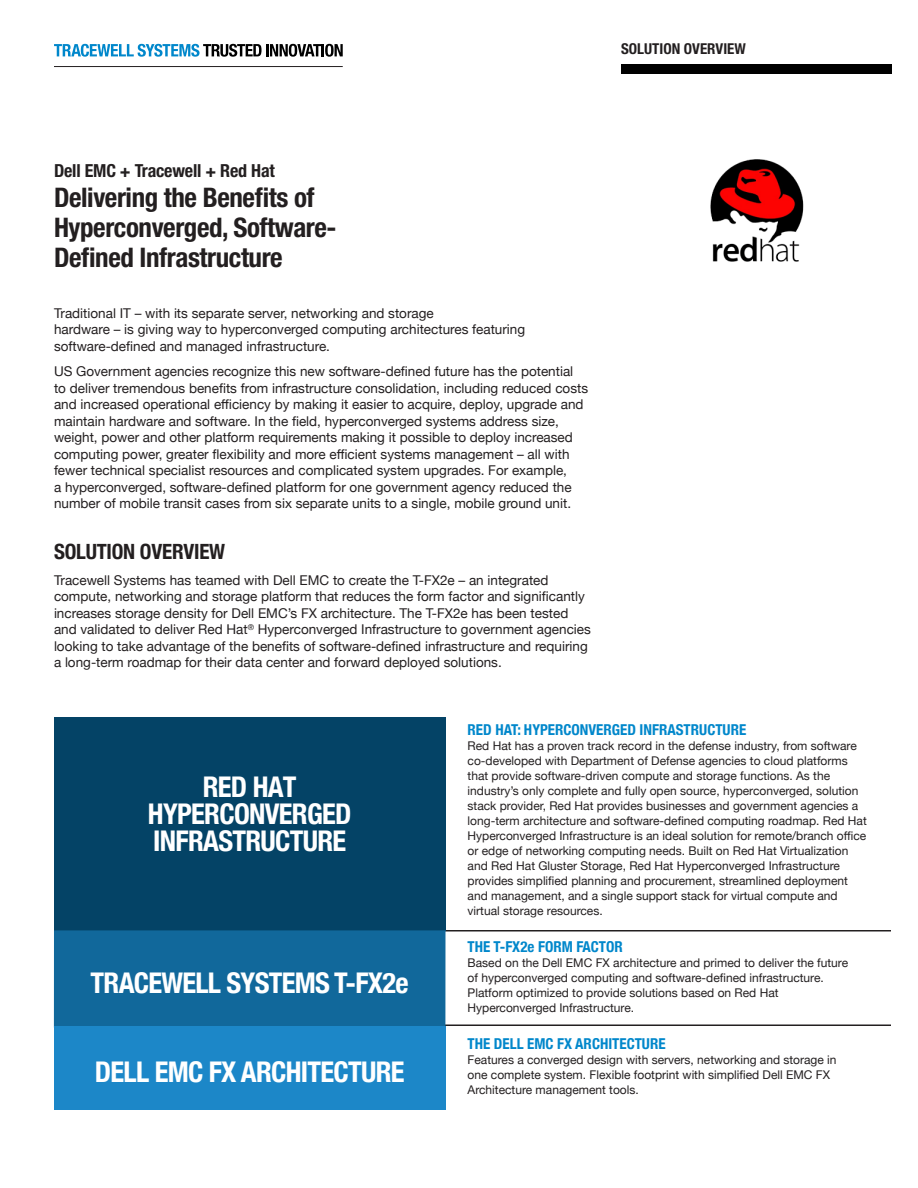
<style>
.page{position:relative;width:918px;height:1188px;background:#fff}
.page>*{position:absolute;margin:0;border:0;box-sizing:border-box;transform-origin:0 0}
.t1{font:700 condensed 28.5px/27px "Helvetica Neue";letter-spacing:-.025em;color:#fff}
.t2{font:700 condensed 27px/30px "Helvetica Neue LT Std";letter-spacing:-.015em;color:#231f20}
.t3{font:700 condensed 21px "Helvetica Neue";letter-spacing:-.01em;color:#231f20}
.t4{font:700 condensed 18px "Helvetica Neue LT Std";letter-spacing:-.01em;color:#231f20}
.t5{font:700 condensed 15px "Helvetica Neue";color:#0087cb}
.t6{font:700 condensed 15px "Helvetica Neue LT Std";color:#231f20}
.t7{font:13.5px/16.5px "Helvetica Neue";color:#231f20}
.t8{font:12px/15px "Helvetica Neue";color:#231f20}
</style>
<div class="page">
<hr style="left:440px;top:930px;width:451px;height:2px;background:#231f20">
<hr style="left:440px;top:1024px;width:451px;height:2px;background:#231f20">
<div style="left:621px;top:64px;width:271px;height:10px;background:#000"></div>
<img style="left:710px;top:159px;width:94px;height:103px">
<div style="left:54px;top:717px;width:392px;height:214px;background:#044366"></div>
<div style="left:54px;top:930px;width:392px;height:98px;background:#11689b"></div>
<div style="left:54px;top:1026px;width:392px;height:84px;background:#1c87c8"></div>
<svg style="left:54px;top:44px;width:289px;height:13px"></svg>
<hr style="left:54px;top:66px;width:289px;height:1px;background:#231f20">
<p class="t6" style="left:621px;top:40px;width:126px">SOLUTION OVERVIEW</p>
<p class="t4" style="left:54px;top:159px;width:222px">Dell EMC + Tracewell + Red Hat</p>
<p class="t2" style="left:54px;top:182px;width:284px">Delivering the Benefits of<br>Hyperconverged, Software-<br>Defined Infrastructure</p>
<p class="t7" style="left:54px;top:306px;width:473px">Traditional IT – with its separate server, networking and storage<br>hardware – is giving way to hyperconverged computing architectures featuring software-defined and managed infrastructure.</p>
<p class="t7" style="left:54px;top:364px;width:536px">US Government agencies recognize this new software-defined future has the potential to deliver tremendous benefits from infrastructure consolidation, including reduced costs and increased operational efficiency by making it easier to acquire, deploy, upgrade and maintain hardware and software. In the field, hyperconverged systems address size, weight, power and other platform requirements making it possible to deploy increased computing power, greater flexibility and more efficient systems management – all with fewer technical specialist resources and complicated system upgrades. For example,<br>a hyperconverged, software-defined platform for one government agency reduced the number of mobile transit cases from six separate units to a single, mobile ground unit.</p>
<p class="t3" style="left:54px;top:534px;width:173px">SOLUTION OVERVIEW</p>
<p class="t7" style="left:54px;top:573px;width:538px">Tracewell Systems has teamed with Dell EMC to create the T-FX2e – an integrated compute, networking and storage platform that reduces the form factor and significantly increases storage density for Dell EMC’s FX architecture. The T-FX2e has been tested and validated to deliver Red Hat<sup>®</sup> Hyperconverged Infrastructure to government agencies looking to take advantage of the benefits of software-defined infrastructure and requiring a long-term roadmap for their data center and forward deployed solutions.</p>
<p class="t1" style="left:203px;top:772px;width:95px">RED HAT</p>
<p class="t1" style="left:148px;top:799px;width:205px">HYPERCONVERGED<br>INFRASTRUCTURE</p>
<p class="t1" style="left:91px;top:967px;width:320px">TRACEWELL SYSTEMS T-FX2e</p>
<p class="t1" style="left:95px;top:1056px;width:311px">DELL EMC FX ARCHITECTURE</p>
<p class="t5" style="left:468px;top:717px;width:280px">RED HAT: HYPERCONVERGED INFRASTRUCTURE</p>
<p class="t8" style="left:468px;top:739px;width:401px">Red Hat has a proven track record in the defense industry, from software co-developed with Department of Defense agencies to cloud platforms that provide software-driven compute and storage functions. As the industry’s only complete and fully open source, hyperconverged, solution stack provider, Red Hat provides businesses and government agencies a long-term architecture and software-defined computing roadmap. Red Hat Hyperconverged Infrastructure is an ideal solution for remote/branch office or edge of networking computing needs. Built on Red Hat Virtualization and Red Hat Gluster Storage, Red Hat Hyperconverged Infrastructure provides simplified planning and procurement, streamlined deployment and management, and a single support stack for virtual compute and virtual storage resources.</p>
<p class="t5" style="left:468px;top:934px;width:157px">THE T-FX2e FORM FACTOR</p>
<p class="t8" style="left:468px;top:956px;width:382px">Based on the Dell EMC FX architecture and primed to deliver the future of hyperconverged computing and software-defined infrastructure.<br>Platform optimized to provide solutions based on Red Hat Hyperconverged Infrastructure.</p>
<p class="t5" style="left:468px;top:1031px;width:199px">THE DELL EMC FX ARCHITECTURE</p>
<p class="t8" style="left:468px;top:1053px;width:371px">Features a converged design with servers, networking and storage in one complete system. Flexible footprint with simplified Dell EMC FX<br>Architecture management tools.</p>
</div>
